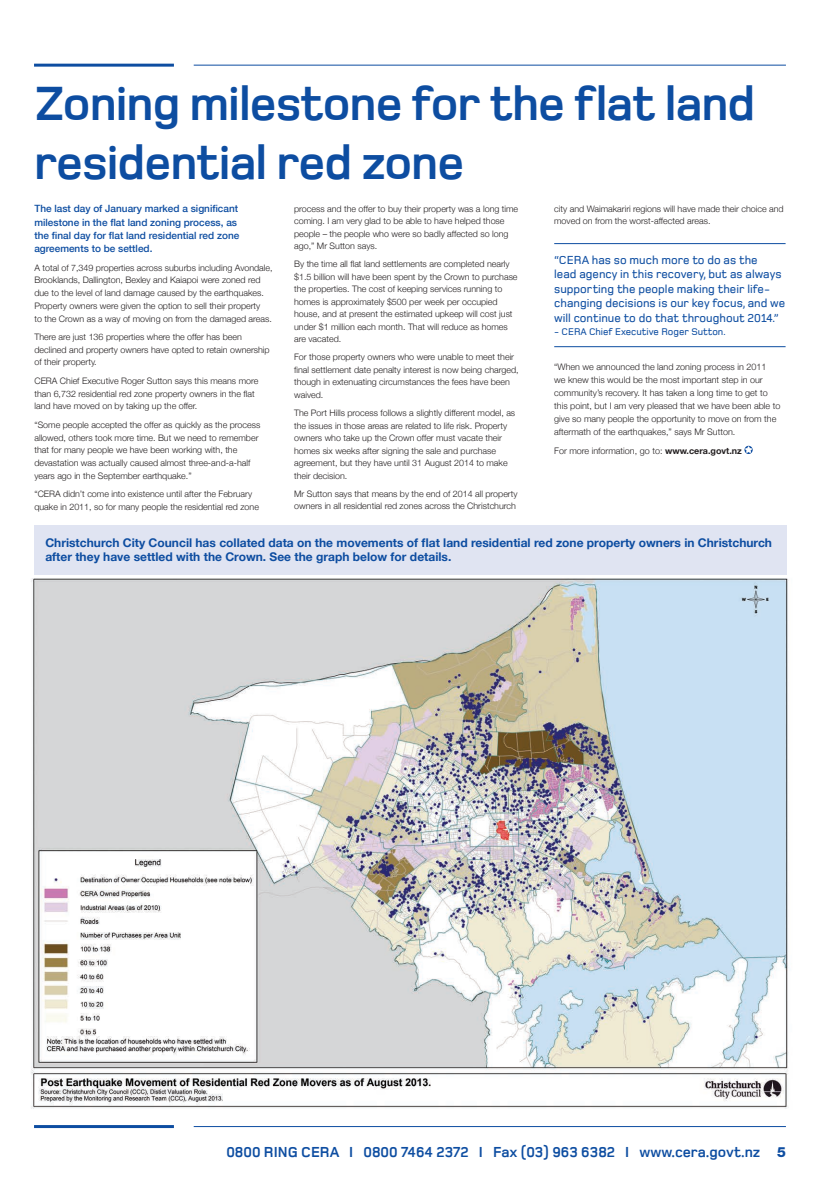
<style>
.page{position:relative;width:820px;height:1191px;background:#fff}
.page>*{position:absolute;margin:0;border:0;box-sizing:border-box;transform-origin:0 0}
.Main_Head{font:700 49.4px/59.3px "Foundry Monoline";letter-spacing:-.02em;color:#0d4da1}
.t1{font:700 14.9px "Foundry Monoline";color:#0d4da1}
.BODY_Text{font:500 12px/14.4px "Foundry Monoline";color:#0d4da1}
.BODY_Text-2{font:700 12px/14.4px "Helvetica Neue";color:#0d4da1}
.BODY_Text-3{font:500 10px/13.2px "Helvetica Neue";color:#0d4da1}
.BODY_Text-4{font:500 10px "Foundry Monoline";color:#0d4da1}
.BODY_Text-5{font:300 9px/13px "Helvetica Neue";color:#231f20}
.BODY_Text-6{font:300 8.9px/12.5px "Helvetica Neue";color:#231f20}
.s1{font-weight:700}
.s2{font-family:"Helvetica Neue LT Std";font-weight:800;font-size:14px}
</style>
<div class="page">
<hr style="left:34px;top:1125px;width:140px;height:3px;background:#0d4da1">
<hr style="left:194px;top:1126px;width:591px;height:1px;background:#0d4da1">
<hr style="left:34px;top:64px;width:140px;height:3px;background:#0d4da1">
<hr style="left:194px;top:65px;width:591px;height:1px;background:#0d4da1">
<img style="left:31px;top:563px;width:758px;height:546px">
<svg style="left:744px;top:446px;width:8px;height:8px"></svg>
<div style="left:34px;top:524px;width:752px;height:50px;background:#e0e4f2"></div>
<hr style="left:554px;top:243px;width:231px;height:1px;background:#0d4da1">
<hr style="left:554px;top:346px;width:231px;height:1px;background:#0d4da1">
<p class="Main_Head" style="left:34px;top:74px;width:722px">Zoning milestone for the flat land residential red zone</p>
<p class="BODY_Text-3" style="left:34px;top:202px;width:206px">The last day of January marked a significant milestone in the flat land zoning process, as the final day for flat land residential red zone agreements to be settled.</p>
<p class="BODY_Text-6" style="left:34px;top:260px;width:240px">A total of 7,349 properties across suburbs including Avondale, Brooklands, Dallington, Bexley and Kaiapoi were zoned red due to the level of land damage caused by the earthquakes.<br>Property owners were given the option to sell their property<br>to the Crown as a way of moving on from the damaged areas.</p>
<p class="BODY_Text-6" style="left:34px;top:330px;width:237px">There are just 136 properties where the offer has been declined and property owners have opted to retain ownership of their property.</p>
<p class="BODY_Text-6" style="left:34px;top:374px;width:225px">CERA Chief Executive Roger Sutton says this means more than 6,732 residential red zone property owners in the flat land have moved on by taking up the offer.</p>
<p class="BODY_Text-6" style="left:34px;top:418px;width:227px">“Some people accepted the offer as quickly as the process allowed, others took more time. But we need to remember that for many people we have been working with, the devastation was actually caused almost three-and-a-half years ago in the September earthquake.”</p>
<p class="BODY_Text-6" style="left:34px;top:487px;width:226px">“CERA didn’t come into existence until after the February quake in 2011, so for many people the residential red zone</p>
<p class="BODY_Text-6" style="left:554px;top:202px;width:231px">city and Waimakariri regions will have made their choice and moved on from the worst-affected areas.</p>
<p class="BODY_Text" style="left:554px;top:253px;width:232px">“CERA has so much more to do as the<br>lead agency in this recovery, but as always supporting the people making their life&shy;changing decisions is our key focus, and we will continue to do that throughout 2014.”</p>
<p class="BODY_Text-4" style="left:554px;top:326px;width:173px">- CERA Chief Executive Roger Sutton.</p>
<p class="BODY_Text-5" style="left:554px;top:360px;width:228px">“When we announced the land zoning process in 2011<br>we knew this would be the most important step in our community’s recovery. It has taken a long time to get to this point, but I am very pleased that we have been able to give so many people the opportunity to move on from the aftermath of the earthquakes,” says Mr Sutton.</p>
<p class="BODY_Text-5" style="left:554px;top:444px;width:189px">For more information, go to: <span class="s1">www.cera.govt.nz</span></p>
<p class="BODY_Text-6" style="left:294px;top:202px;width:225px">process and the offer to buy their property was a long time coming. I am very glad to be able to have helped those people – the people who were so badly affected so long ago,” Mr Sutton says.</p>
<p class="BODY_Text-6" style="left:294px;top:257px;width:225px">By the time all flat land settlements are completed nearly $1.5 billion will have been spent by the Crown to purchase the properties. The cost of keeping services running to homes is approximately $500 per week per occupied house, and at present the estimated upkeep will cost just under $1 million each month. That will reduce as homes are vacated.</p>
<p class="BODY_Text-6" style="left:294px;top:350px;width:226px">For those property owners who were unable to meet their final settlement date penalty interest is now being charged, though in extenuating circumstances the fees have been waived.</p>
<p class="BODY_Text-6" style="left:294px;top:406px;width:222px">The Port Hills process follows a slightly different model, as the issues in those areas are related to life risk. Property owners who take up the Crown offer must vacate their homes six weeks after signing the sale and purchase agreement, but they have until 31 August 2014 to make their decision.</p>
<p class="BODY_Text-6" style="left:294px;top:487px;width:225px">Mr Sutton says that means by the end of 2014 all property owners in all residential red zones across the Christchurch</p>
<p class="BODY_Text-2" style="left:45px;top:534px;width:727px">Christchurch City Council has collated data on the movements of flat land residential red zone property owners in Christchurch after they have settled with the Crown. See the graph below for details.</p>
<h2 class="t1" style="left:226px;top:1143px;width:561px">0800 RING CERA I 0800 7464 2372 I Fax (03) 963 6382 I www.cera.govt.nz <span class="s2">5</span></h2>
</div>
